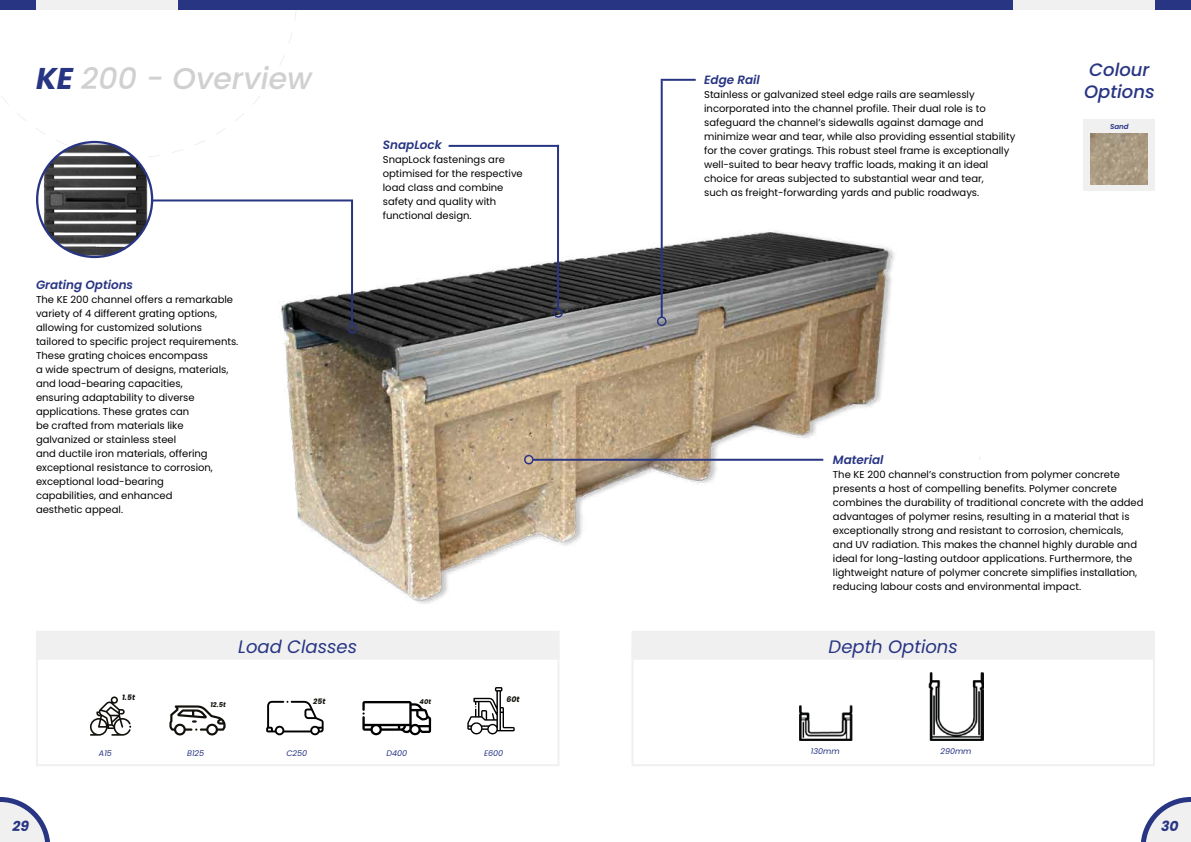
<style>
.page{position:relative;width:1191px;height:842px;background:#fff}
.page>*{position:absolute;margin:0;border:0;box-sizing:border-box;transform-origin:0 0}
.t1{font:italic 500 30px "Poppins";color:#d0d0d0}
.t2{font:italic 18px "Poppins";color:#283583}
.t3{font:italic 500 18px/21.6px "Poppins";color:#283583}
.t4{font:italic 700 14px "Poppins";color:#283583}
.t5{font:italic 600 12px "Poppins";color:#283583}
.t6{font:10px/14px "Poppins";color:#000}
.t7{font:italic 8px "Poppins";color:#283583}
.t8{font:italic 700 7.8px "Poppins";color:#12100b}
.t9{font:italic 700 7.6px "Poppins";color:#12100b}
.t10{font:italic 700 7.5px "Poppins";color:#12100b}
.t11{font:italic 600 7.1px "Poppins";color:#283583}
.t12{font:italic 700 6.7px "Poppins";color:#12100b}
.t13{font:italic 700 6.6px "Poppins";color:#12100b}
.s1{font-weight:700;color:#283583}
</style>
<div class="page">
<svg style="left:1px;top:10px;width:296px;height:149px"></svg>
<div style="left:0;top:0;width:1191px;height:10px;background:#283583"></div>
<div style="left:1013px;top:0;width:142px;height:10px;background:#f0f0f1"></div>
<div style="left:36px;top:0;width:142px;height:10px;background:#f0f0f1"></div>
<svg style="left:0;top:797px;width:50px;height:45px"></svg>
<svg style="left:1141px;top:797px;width:50px;height:45px"></svg>
<div style="left:631px;top:648px;width:524px;height:118px;background:#fff;border:2px solid #f0f0f1"></div>
<div style="left:631px;top:631px;width:524px;height:29px;background:#f0f0f1"></div>
<img style="left:168px;top:164px;width:825px;height:440px">
<div style="left:1083px;top:119px;width:72px;height:71px;background:#f0f0f1"></div>
<img style="left:1091px;top:134px;width:56px;height:51px">
<img style="left:37px;top:142px;width:115px;height:115px;border-radius:57px">
<div style="left:36px;top:141px;width:117px;height:117px;border:2px solid #283583;border-radius:50%"></div>
<hr style="left:151px;top:199px;width:202px;height:2px;background:#283583">
<hr style="left:351px;top:201px;width:2px;height:124px;background:#283583">
<div style="left:347px;top:324px;width:10px;height:10px;border:1px solid #283583;border-radius:50%"></div>
<hr style="left:660px;top:79px;width:35px;height:2px;background:#283583">
<hr style="left:660px;top:81px;width:2px;height:237px;background:#283583">
<div style="left:657px;top:316px;width:9px;height:10px;border:1px solid #283583;border-radius:50%"></div>
<hr style="left:533px;top:459px;width:290px;height:2px;background:#283583">
<div style="left:524px;top:455px;width:9px;height:9px;border:1px solid #283583;border-radius:50%"></div>
<div style="left:36px;top:643px;width:523px;height:123px;background:#fff;border:2px solid #f0f0f1"></div>
<div style="left:36px;top:631px;width:523px;height:29px;background:#f0f0f1"></div>
<hr style="left:448px;top:145px;width:111px;height:2px;background:#283583">
<hr style="left:557px;top:145px;width:2px;height:164px;background:#283583">
<div style="left:553px;top:308px;width:10px;height:10px;border:1px solid #283583;border-radius:50%"></div>
<svg style="left:467px;top:687px;width:48px;height:47px"></svg>
<svg style="left:90px;top:696px;width:41px;height:40px"></svg>
<svg style="left:362px;top:701px;width:69px;height:34px"></svg>
<svg style="left:266px;top:701px;width:58px;height:34px"></svg>
<svg style="left:169px;top:705px;width:56px;height:30px"></svg>
<img style="left:928px;top:672px;width:55px;height:68px">
<img style="left:799px;top:704px;width:54px;height:36px">
<h1 class="t1" style="left:36px;top:61px;width:277px"><span class="s1">KE</span> 200 - Overview</h1>
<h2 class="t3" style="left:1084px;top:59px;width:72px">Colour<br>Options</h2>
<p class="t11" style="left:1110px;top:123px;width:20px">Sand</p>
<p class="t5" style="left:704px;top:73px;width:57px">Edge Rail</p>
<p class="t6" style="left:704px;top:87px;width:313px">Stainless or galvanized steel edge rails are seamlessly incorporated into the channel profile. Their dual role is to safeguard the channel’s sidewalls against damage and minimize wear and tear, while also providing essential stability for the cover gratings. This robust steel frame is exceptionally well-suited to bear heavy traffic loads, making it an ideal choice for areas subjected to substantial wear and tear,<br>such as freight-forwarding yards and public roadways.</p>
<p class="t5" style="left:383px;top:137px;width:60px">SnapLock</p>
<p class="t6" style="left:383px;top:152px;width:141px">SnapLock fastenings are optimised for the respective load class and combine safety and quality with functional design.</p>
<p class="t5" style="left:36px;top:278px;width:99px">Grating Options</p>
<p class="t6" style="left:36px;top:292px;width:204px">The KE 200 channel offers a remarkable variety of 4 different grating options, allowing for customized solutions tailored to specific project requirements.<br>These grating choices encompass<br>a wide spectrum of designs, materials, and load-bearing capacities,<br>ensuring adaptability to diverse applications. These grates can<br>be crafted from materials like galvanized or stainless steel<br>and ductile iron materials, offering exceptional resistance to corrosion, exceptional load-bearing<br>capabilities, and enhanced<br>aesthetic appeal.</p>
<p class="t5" style="left:833px;top:452px;width:52px">Material</p>
<p class="t6" style="left:833px;top:467px;width:312px">The KE 200 channel’s construction from polymer concrete presents a host of compelling benefits. Polymer concrete combines the durability of traditional concrete with the added advantages of polymer resins, resulting in a material that is exceptionally strong and resistant to corrosion, chemicals, and UV radiation. This makes the channel highly durable and ideal for long-lasting outdoor applications. Furthermore, the lightweight nature of polymer concrete simplifies installation, reducing labour costs and environmental impact.</p>
<h2 class="t2" style="left:238px;top:636px;width:120px">Load Classes</h2>
<h2 class="t2" style="left:828px;top:636px;width:131px">Depth Options</h2>
<p class="t10" style="left:122px;top:692px;width:14px">1.5t</p>
<p class="t12" style="left:210px;top:700px;width:17px">12.5t</p>
<p class="t9" style="left:313px;top:697px;width:14px">25t</p>
<p class="t13" style="left:419px;top:698px;width:13px">40t</p>
<p class="t8" style="left:506px;top:694px;width:15px">60t</p>
<p class="t7" style="left:99px;top:748px;width:14px">A15</p>
<p class="t7" style="left:187px;top:748px;width:19px">B125</p>
<p class="t7" style="left:286px;top:748px;width:22px">C250</p>
<p class="t7" style="left:386px;top:748px;width:22px">D400</p>
<p class="t7" style="left:484px;top:748px;width:21px">E600</p>
<p class="t7" style="left:811px;top:746px;width:30px">130mm</p>
<p class="t7" style="left:940px;top:746px;width:33px">290mm</p>
<h3 class="t4" style="left:12px;top:818px;width:18px">29</h3>
<h3 class="t4" style="left:1161px;top:818px;width:19px">30</h3>
</div>
